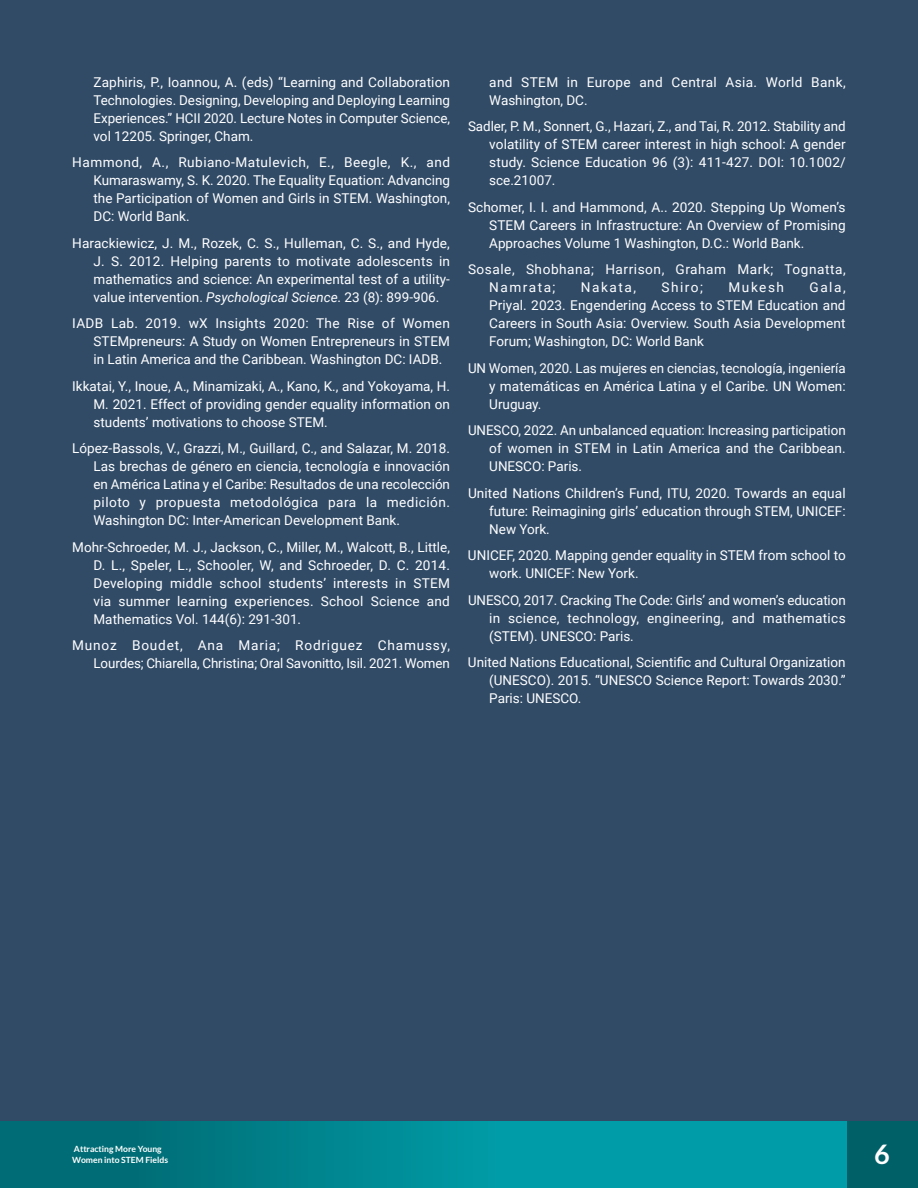
<style>
.page{position:relative;width:918px;height:1188px;background:#fff}
.page>*{position:absolute;margin:0;border:0;box-sizing:border-box;transform-origin:0 0}
.t1{font:700 27px "Lato";color:#fff}
.t2{font:13.5px/18px "Roboto";color:#fff;text-align:justify}
.t3{font:13.5px/18px "Roboto";letter-spacing:.025em;color:#fff}
.t4{font:13.5px/18px "Roboto";letter-spacing:.04em;color:#fff}
.t5{font:700 8.55px/10.4px "Lato";color:#fff}
.s1{font-style:italic}
</style>
<div class="page">
<div style="left:846px;top:1120px;width:72px;height:68px;background:#006068"></div>
<div style="left:0;top:1120px;width:846px;height:68px;background:#009ca7"></div>
<div style="left:0;top:1120px;width:538px;height:68px;background:linear-gradient(to right,#00646c,#009da8)"></div>
<div style="left:0;top:0;width:918px;height:1120px;background:#314b67"></div>
<p class="t2" style="left:94px;top:72px;width:358px">Zaphiris, P., Ioannou, A. (eds) “Learning and Collaboration Technologies. Designing, Developing and Deploying Learning Experiences.” HCII 2020. Lecture Notes in Computer Science, vol 12205. Springer, Cham.</p>
<p class="t2" style="left:94px;top:153px;width:358px;text-indent:-21px">Hammond, A., Rubiano-Matulevich, E., Beegle, K., and Kumaraswamy, S. K. 2020. The Equality Equation: Advancing the Participation of Women and Girls in STEM. Washington, DC: World Bank.</p>
<p class="t2" style="left:94px;top:233px;width:358px;text-indent:-21px">Harackiewicz, J. M., Rozek, C. S., Hulleman, C. S., and Hyde, J. S. 2012. Helping parents to motivate adolescents in mathematics and science: An experimental test of a utility&shy;value intervention. <span class="s1">Psychological Science</span>. 23 (8): 899-906.</p>
<p class="t2" style="left:94px;top:314px;width:358px;text-indent:-21px">IADB Lab. 2019. wX Insights 2020: The Rise of Women STEMpreneurs: A Study on Women Entrepreneurs in STEM in Latin America and the Caribbean. Washington DC: IADB.</p>
<p class="t2" style="left:94px;top:376px;width:358px;text-indent:-21px">Ikkatai, Y., Inoue, A., Minamizaki, A., Kano, K., and Yokoyama, H.<br>M. 2021. Effect of providing gender equality information on students’ motivations to choose STEM.</p>
<p class="t2" style="left:94px;top:439px;width:358px;text-indent:-21px">López-Bassols, V., Grazzi, M., Guillard, C., and Salazar, M. 2018.<br>Las brechas de género en ciencia, tecnología e innovación en América Latina y el Caribe: Resultados de una recolección piloto y propuesta metodológica para la medición.<br>Washington DC: Inter-American Development Bank.</p>
<p class="t2" style="left:94px;top:537px;width:358px;text-indent:-21px">Mohr-Schroeder, M. J., Jackson, C., Miller, M., Walcott, B., Little, D. L., Speler, L., Schooler, W, and Schroeder, D. C. 2014.<br>Developing middle school students’ interests in STEM via summer learning experiences. School Science and Mathematics Vol. 144(6): 291-301.</p>
<p class="t2" style="left:72px;top:636px;width:379px;text-align:right">Munoz Boudet, Ana Maria; Rodriguez Chamussy,<br>Lourdes; Chiarella, Christina; Oral Savonitto, Isil. 2021. Women</p>
<p class="t3" style="left:489px;top:72px;width:358px">and STEM in Europe and Central Asia. World Bank,<br>Washington, DC.</p>
<p class="t2" style="left:489px;top:117px;width:358px;text-indent:-21px">Sadler, P. M., Sonnert, G., Hazari, Z., and Tai, R. 2012. Stability and volatility of STEM career interest in high school: A gender study. Science Education 96 (3): 411-427. DOI: 10.1002/ sce.21007.</p>
<p class="t2" style="left:489px;top:197px;width:358px;text-indent:-21px">Schomer, I. I. and Hammond, A.. 2020. Stepping Up Women’s STEM Careers in Infrastructure: An Overview of Promising Approaches Volume 1 Washington, D.C.: World Bank.</p>
<p class="t4" style="left:489px;top:260px;width:358px;text-indent:-21px">Sosale, Shobhana; Harrison, Graham Mark; Tognatta,<br>Namrata;</p>
<p class="t2" style="left:489px;top:278px;width:358px;text-indent:320px">Gala, Priyal. 2023. Engendering Access to STEM Education and Careers in South Asia: Overview. South Asia Development Forum; Washington, DC: World Bank</p>
<p class="t2" style="left:489px;top:358px;width:358px;text-indent:-21px">UN Women, 2020. Las mujeres en ciencias, tecnología, ingeniería y matemáticas en América Latina y el Caribe. UN Women:<br>Uruguay.</p>
<p class="t2" style="left:489px;top:421px;width:358px;text-indent:-21px">UNESCO, 2022. An unbalanced equation: Increasing participation of women in STEM in Latin America and the Caribbean.<br>UNESCO: Paris.</p>
<p class="t2" style="left:489px;top:483px;width:358px;text-indent:-21px">United Nations Children’s Fund, ITU, 2020. Towards an equal future: Reimagining girls’ education through STEM, UNICEF:<br>New York.</p>
<p class="t2" style="left:489px;top:546px;width:358px;text-indent:-21px">UNICEF, 2020. Mapping gender equality in STEM from school to work. UNICEF: New York.</p>
<p class="t2" style="left:489px;top:590px;width:358px;text-indent:-21px">UNESCO, 2017. Cracking The Code: Girls’ and women’s education in science, technology, engineering, and mathematics (STEM). UNESCO: Paris.</p>
<p class="t2" style="left:489px;top:653px;width:358px;text-indent:-21px">United Nations Educational, Scientific and Cultural Organization (UNESCO). 2015. “UNESCO Science Report: Towards 2030.” Paris: UNESCO.</p>
<p class="t2" style="left:581px;top:278px;width:57px">Nakata,</p>
<p class="t2" style="left:661px;top:278px;width:43px">Shiro;</p>
<p class="t2" style="left:729px;top:278px;width:57px">Mukesh</p>
<p class="t5" style="left:72px;top:1144px;width:97px">Attracting More Young<br>Women into STEM Fields</p>
<h1 class="t1" style="left:874px;top:1139px;width:17px">6</h1>
</div>
